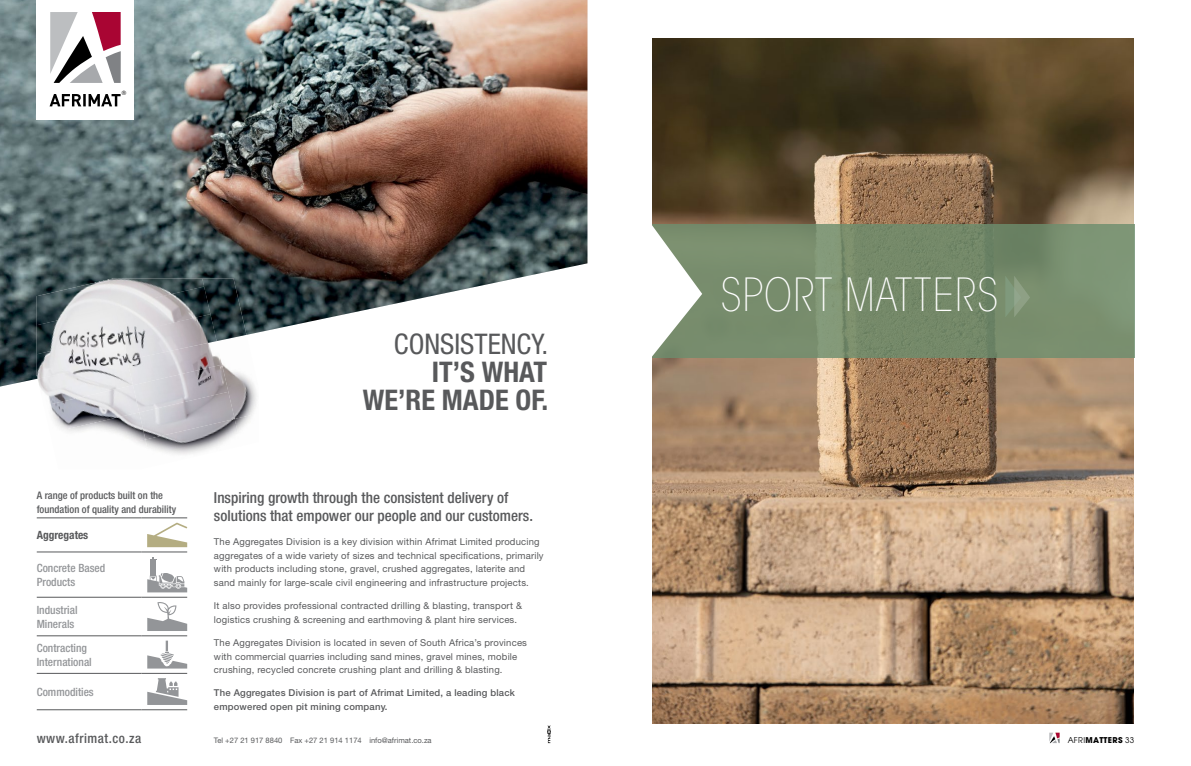
<style>
.page{position:relative;width:1191px;height:766px;background:#fff}
.page>*{position:absolute;margin:0;border:0;box-sizing:border-box;transform-origin:0 0}
.t1{font:200 condensed 45.3px "ITC Avant Garde Std";letter-spacing:.025em;color:#fff}
.t2{font:700 condensed 28.4px/28.4px "Helvetica Neue";color:#58595b;text-align:right}
.t3{font:condensed 28.4px "Helvetica Neue";color:#58595b}
.t4{font:500 condensed 15.2px/18.4px "Helvetica Neue";color:#58595b}
.t5{font:500 condensed 13.3px "Helvetica Neue";letter-spacing:.04em;color:#58595b}
.t6{font:500 condensed 11.4px/13.3px "Helvetica Neue";color:#939598}
.t7{font:700 condensed 11.4px "Helvetica Neue";color:#58595b}
.t8{font:500 condensed 10.4px/13.3px "Helvetica Neue";color:#58595b}
.t9{font:9.5px/13.7px "Helvetica Neue";letter-spacing:.02em;color:#58595b}
.t10{font:500 9.5px/13.7px "Helvetica Neue";letter-spacing:.02em;color:#58595b}
.t11{font:700 8px "Avant Garde";letter-spacing:.04em;color:#000}
.t12{font:7.6px "Helvetica Neue";color:#58595b}
.t13{font:6px "Helvetica";color:#000}
.s1{font-weight:400}
</style>
<div class="page">
<svg style="left:1049px;top:732px;width:11px;height:11px"></svg>
<img style="left:652px;top:38px;width:482px;height:684px">
<img style="left:0;top:0;width:587px;height:386px">
<div style="left:37px;top:0;width:97px;height:120px;background:#fff"></div>
<svg style="left:50px;top:94px;width:71px;height:12px"></svg>
<svg style="left:50px;top:12px;width:71px;height:71px"></svg>
<svg style="left:547px;top:725px;width:4px;height:17px"></svg>
<img style="left:38px;top:378px;width:89px;height:14px">
<img style="left:127px;top:360px;width:90px;height:25px">
<img style="left:217px;top:335px;width:42px;height:78px">
<img style="left:44px;top:385px;width:89px;height:27px">
<img style="left:133px;top:364px;width:95px;height:48px">
<img style="left:52px;top:412px;width:87px;height:27px">
<img style="left:139px;top:391px;width:96px;height:48px">
<img style="left:131px;top:439px;width:14px;height:7px">
<img style="left:145px;top:419px;width:89px;height:36px">
<img style="left:234px;top:413px;width:19px;height:26px">
<img style="left:37px;top:279px;width:71px;height:28px">
<img style="left:108px;top:278px;width:94px;height:29px">
<img style="left:202px;top:278px;width:44px;height:63px">
<img style="left:37px;top:307px;width:78px;height:27px">
<img style="left:115px;top:286px;width:95px;height:48px">
<img style="left:37px;top:334px;width:90px;height:44px">
<img style="left:121px;top:314px;width:96px;height:46px">
<hr style="left:37px;top:517px;width:104px;height:1px;background:#58595b">
<hr style="left:141px;top:517px;width:46px;height:1px;background:#58595b">
<hr style="left:37px;top:551px;width:104px;height:1px;background:#58595b">
<hr style="left:141px;top:551px;width:46px;height:1px;background:#58595b">
<hr style="left:37px;top:597px;width:104px;height:1px;background:#58595b">
<hr style="left:141px;top:597px;width:46px;height:1px;background:#58595b">
<hr style="left:37px;top:635px;width:104px;height:1px;background:#58595b">
<hr style="left:141px;top:635px;width:46px;height:1px;background:#58595b">
<hr style="left:37px;top:673px;width:104px;height:1px;background:#58595b">
<hr style="left:141px;top:673px;width:46px;height:1px;background:#58595b">
<hr style="left:37px;top:709px;width:104px;height:1px;background:#58595b">
<hr style="left:141px;top:709px;width:46px;height:1px;background:#58595b">
<svg style="left:147px;top:522px;width:40px;height:25px"></svg>
<svg style="left:147px;top:557px;width:40px;height:35px"></svg>
<svg style="left:147px;top:602px;width:40px;height:28px"></svg>
<svg style="left:147px;top:640px;width:40px;height:28px"></svg>
<svg style="left:147px;top:678px;width:40px;height:26px"></svg>
<svg style="left:573px;top:0;width:15px;height:1px"></svg>
<svg style="left:652px;top:224px;width:482px;height:134px;fill:#788c6c"></svg>
<svg style="left:652px;top:224px;width:50px;height:133px"></svg>
<svg style="left:1005px;top:275px;width:25px;height:42px"></svg>
<p class="t13" style="left:122px;top:88px;width:6px">®</p>
<p class="t8" style="left:37px;top:488px;width:141px">A range of products built on the foundation of quality and durability</p>
<p class="t7" style="left:37px;top:528px;width:53px">Aggregates</p>
<p class="t6" style="left:37px;top:561px;width:70px">Concrete Based<br>Products</p>
<p class="t6" style="left:37px;top:603px;width:42px">Industrial<br>Minerals</p>
<p class="t6" style="left:37px;top:641px;width:57px">Contracting<br>International</p>
<p class="t6" style="left:37px;top:685px;width:59px">Commodities</p>
<h2 class="t3" style="left:394px;top:327px;width:156px">CONSISTENCY.</h2>
<h2 class="t2" style="left:363px;top:357px;width:187px">IT’S WHAT<br>WE’RE MADE OF.</h2>
<h3 class="t4" style="left:214px;top:488px;width:320px">Inspiring growth through the consistent delivery of solutions that empower our people and our customers.</h3>
<p class="t9" style="left:214px;top:534px;width:331px">The Aggregates Division is a key division within Afrimat Limited producing aggregates of a wide variety of sizes and technical specifications, primarily with products including stone, gravel, crushed aggregates, laterite and sand mainly for large-scale civil engineering and infrastructure projects.</p>
<p class="t9" style="left:214px;top:598px;width:309px">It also provides professional contracted drilling &amp; blasting, transport &amp; logistics crushing &amp; screening and earthmoving &amp; plant hire services.</p>
<p class="t9" style="left:214px;top:635px;width:314px">The Aggregates Division is located in seven of South Africa’s provinces with commercial quarries including sand mines, gravel mines, mobile crushing, recycled concrete crushing plant and drilling &amp; blasting.</p>
<p class="t10" style="left:214px;top:686px;width:302px">The Aggregates Division is part of Afrimat Limited, a leading black empowered open pit mining company.</p>
<h3 class="t5" style="left:37px;top:730px;width:106px">www.afrimat.co.za</h3>
<p class="t12" style="left:214px;top:735px;width:219px">Tel +27 21 917 8840 Fax +27 21 914 1174 info@afrimat.co.za</p>
<h1 class="t1" style="left:721px;top:268px;width:279px">SPORT MATTERS</h1>
<p class="t11" style="left:1067px;top:734px;width:68px"><span class="s1">AFRI</span>MATTERS <span class="s1">33</span></p>
</div>
